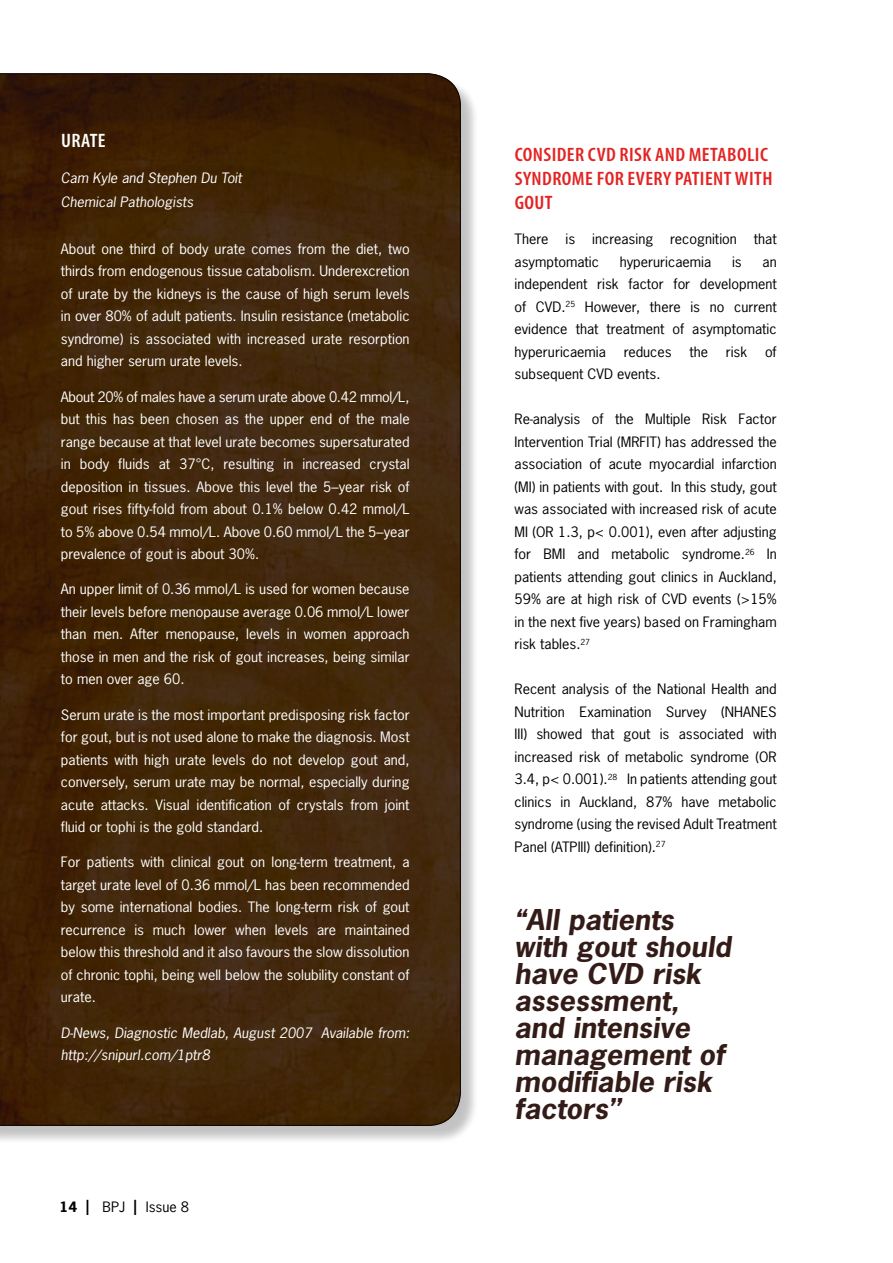
<style>
.page{position:relative;width:893px;height:1263px;background:#fff}
.page>*{position:absolute;margin:0;border:0;box-sizing:border-box;transform-origin:0 0}
.t1{font:italic 700 27px/27px "News Gothic Std";color:#331c17;scale:1.06 1}
.t2{font:600 condensed 19.5px/24px "Myriad Pro";letter-spacing:.02em;color:#e32322;scale:1.06 1}
.t3{font:600 condensed 19.5px "Myriad Pro";color:#fff;scale:1.06 1}
.t4{font:13.5px/22.5px "News Gothic Std";color:#fff;text-align:justify;scale:1.06 1}
.t5{font:13.5px/22.5px "News Gothic Std";color:#000;text-align:justify;scale:1.06 1}
.t6{font:italic 13.5px/24px "News Gothic Std";color:#fff;scale:1.06 1}
.s1{font-weight:700}
.s2{font-size:19.5px}
</style>
<div class="page">
<div style="left:0;top:74px;width:481px;height:1072px;background:#000;opacity:.14"></div>
<svg style="left:0;top:73px;width:461px;height:1053px;background:#402509"></svg>
<h2 class="t3" style="left:61px;top:128px;width:44px">URATE</h2>
<p class="t6" style="left:61px;top:166px;width:172px">Cam Kyle and Stephen Du Toit<br>Chemical Pathologists</p>
<p class="t4" style="left:61px;top:237px;width:330px">About one third of body urate comes from the diet, two thirds from endogenous tissue catabolism. Underexcretion of urate by the kidneys is the cause of high serum levels in over 80% of adult patients. Insulin resistance (metabolic syndrome) is associated with increased urate resorption and higher serum urate levels.</p>
<p class="t4" style="left:61px;top:385px;width:330px">About 20% of males have a serum urate above 0.42 mmol/L, but this has been chosen as the upper end of the male range because at that level urate becomes supersaturated in body fluids at 37°C, resulting in increased crystal deposition in tissues. Above this level the 5–year risk of gout rises fifty-fold from about 0.1% below 0.42 mmol/L to 5% above 0.54 mmol/L. Above 0.60 mmol/L the 5–year prevalence of gout is about 30%.</p>
<p class="t4" style="left:61px;top:578px;width:330px">An upper limit of 0.36 mmol/L is used for women because their levels before menopause average 0.06 mmol/L lower than men. After menopause, levels in women approach those in men and the risk of gout increases, being similar to men over age 60.</p>
<p class="t4" style="left:61px;top:703px;width:330px">Serum urate is the most important predisposing risk factor for gout, but is not used alone to make the diagnosis. Most patients with high urate levels do not develop gout and, conversely, serum urate may be normal, especially during acute attacks. Visual identification of crystals from joint fluid or tophi is the gold standard.</p>
<p class="t4" style="left:61px;top:851px;width:330px">For patients with clinical gout on long-term treatment, a target urate level of 0.36 mmol/L has been recommended by some international bodies. The long-term risk of gout recurrence is much lower when levels are maintained below this threshold and it also favours the slow dissolution of chronic tophi, being well below the solubility constant of urate.</p>
<p class="t6" style="left:61px;top:1021px;width:330px;line-height:22.5px">D-News, Diagnostic Medlab, August 2007 Available from: http://snipurl.com/1ptr8</p>
<p class="t5" style="left:60px;top:1195px;width:124px"><span class="s1">14</span> <span class="s2">I</span> BPJ <span class="s2">I</span> Issue 8</p>
<h2 class="t2" style="left:515px;top:142px;width:245px">CONSIDER CVD RISK AND METABOLIC<br>SYNDROME FOR EVERY PATIENT WITH<br>GOUT</h2>
<p class="t5" style="left:514px;top:228px;width:34px">There</p>
<p class="t5" style="left:565px;top:228px;width:11px">is</p>
<p class="t5" style="left:592px;top:228px;width:59px">increasing</p>
<p class="t5" style="left:670px;top:228px;width:64px">recognition</p>
<p class="t5" style="left:754px;top:228px;width:23px">that</p>
<p class="t5" style="left:514px;top:250px;width:81px">asymptomatic</p>
<p class="t5" style="left:620px;top:250px;width:88px">hyperuricaemia</p>
<p class="t5" style="left:732px;top:250px;width:11px">is</p>
<p class="t5" style="left:514px;top:250px;width:249px;text-indent:248px">an independent risk factor for development of CVD.<sup>25</sup> However, there is no current evidence that treatment of asymptomatic hyperuricaemia</p>
<p class="t5" style="left:624px;top:340px;width:47px">reduces</p>
<p class="t5" style="left:689px;top:340px;width:19px">the</p>
<p class="t5" style="left:726px;top:340px;width:22px">risk</p>
<p class="t5" style="left:765px;top:340px;width:13px">of</p>
<p class="t5" style="left:514px;top:363px;width:139px">subsequent CVD events.</p>
<p class="t5" style="left:514px;top:408px;width:249px">Re-analysis of the Multiple Risk Factor Intervention Trial (MRFIT) has addressed the association of acute myocardial infarction (MI) in patients with gout. In this study, gout was associated with increased risk of acute MI (OR 1.3, p&lt; 0.001), even after adjusting for BMI and metabolic syndrome.<sup>26</sup> In patients attending gout clinics in Auckland, 59% are at high risk of CVD events (&gt;15% in the next five years) based on Framingham risk tables.<sup>27</sup></p>
<p class="t5" style="left:514px;top:678px;width:249px">Recent analysis of the National Health and Nutrition Examination Survey (NHANES III) showed that gout is associated with increased risk of metabolic syndrome (OR 3.4, p&lt; 0.001).<sup>28</sup> In patients attending gout clinics in Auckland, 87% have metabolic syndrome (using the revised Adult Treatment Panel (ATPIII) definition).<sup>27</sup></p>
<h1 class="t1" style="left:514px;top:906px;width:206px">“All patients with gout should have CVD risk assessment, and intensive management of modifiable risk factors’’</h1>
</div>
